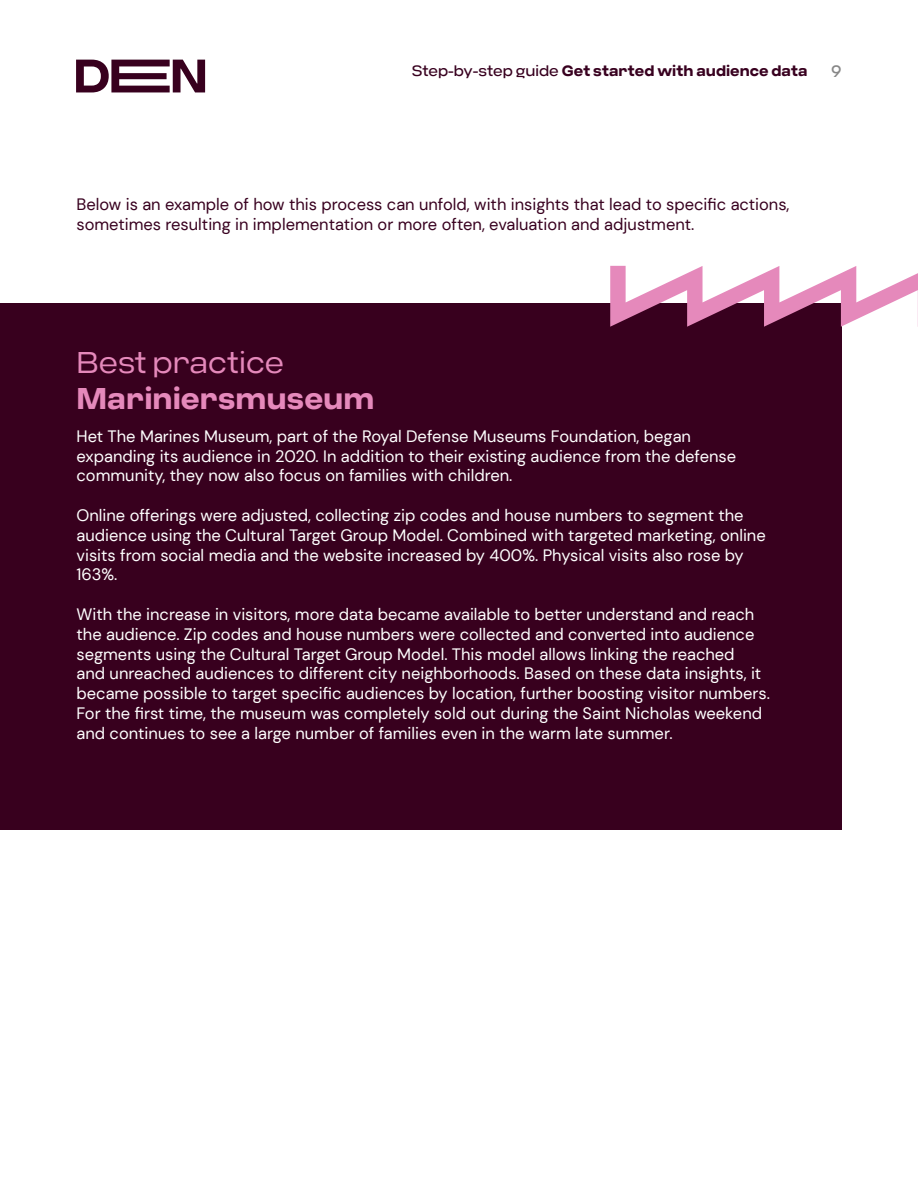
<style>
.page{position:relative;width:918px;height:1188px;background:#fff}
.page>*{position:absolute;margin:0;border:0;box-sizing:border-box;transform-origin:0 0}
.t1{font:700 30px "Criteria CF";color:#e589bb}
.t2{font:300 30px "Criteria CF";color:#e589bb}
.t3{font:16.5px/19.8px "DM Sans";color:#fff}
.t4{font:16.5px/19.8px "DM Sans";color:#38001f}
.t5{font:16.5px "Criteria CF";color:#878787}
.t6{font:700 15px "Criteria CF";color:#38001f}
.s1{font-weight:400}
</style>
<div class="page">
<svg style="left:76px;top:60px;width:129px;height:32px"></svg>
<div style="left:0;top:303px;width:841px;height:527px;background:#38001e"></div>
<svg style="left:610px;top:266px;width:308px;height:61px"></svg>
<p class="t6" style="left:412px;top:62px;width:397px"><span class="s1">Step-by-step guide</span> Get started with audience data</p>
<p class="t5" style="left:831px;top:61px;width:12px">9</p>
<p class="t4" style="left:77px;top:194px;width:714px">Below is an example of how this process can unfold, with insights that lead to specific actions, sometimes resulting in implementation or more often, evaluation and adjustment.</p>
<h1 class="t2" style="left:77px;top:344px;width:209px">Best practice</h1>
<h1 class="t1" style="left:77px;top:380px;width:300px">Mariniersmuseum</h1>
<p class="t3" style="left:77px;top:426px;width:661px">Het The Marines Museum, part of the Royal Defense Museums Foundation, began expanding its audience in 2020. In addition to their existing audience from the defense community, they now also focus on families with children.</p>
<p class="t3" style="left:77px;top:505px;width:691px">Online offerings were adjusted, collecting zip codes and house numbers to segment the audience using the Cultural Target Group Model. Combined with targeted marketing, online visits from social media and the website increased by 400%. Physical visits also rose by 163%.</p>
<p class="t3" style="left:77px;top:604px;width:695px">With the increase in visitors, more data became available to better understand and reach the audience. Zip codes and house numbers were collected and converted into audience segments using the Cultural Target Group Model. This model allows linking the reached<br>and unreached audiences to different city neighborhoods. Based on these data insights, it became possible to target specific audiences by location, further boosting visitor numbers.<br>For the first time, the museum was completely sold out during the Saint Nicholas weekend and continues to see a large number of families even in the warm late summer.</p>
</div>
